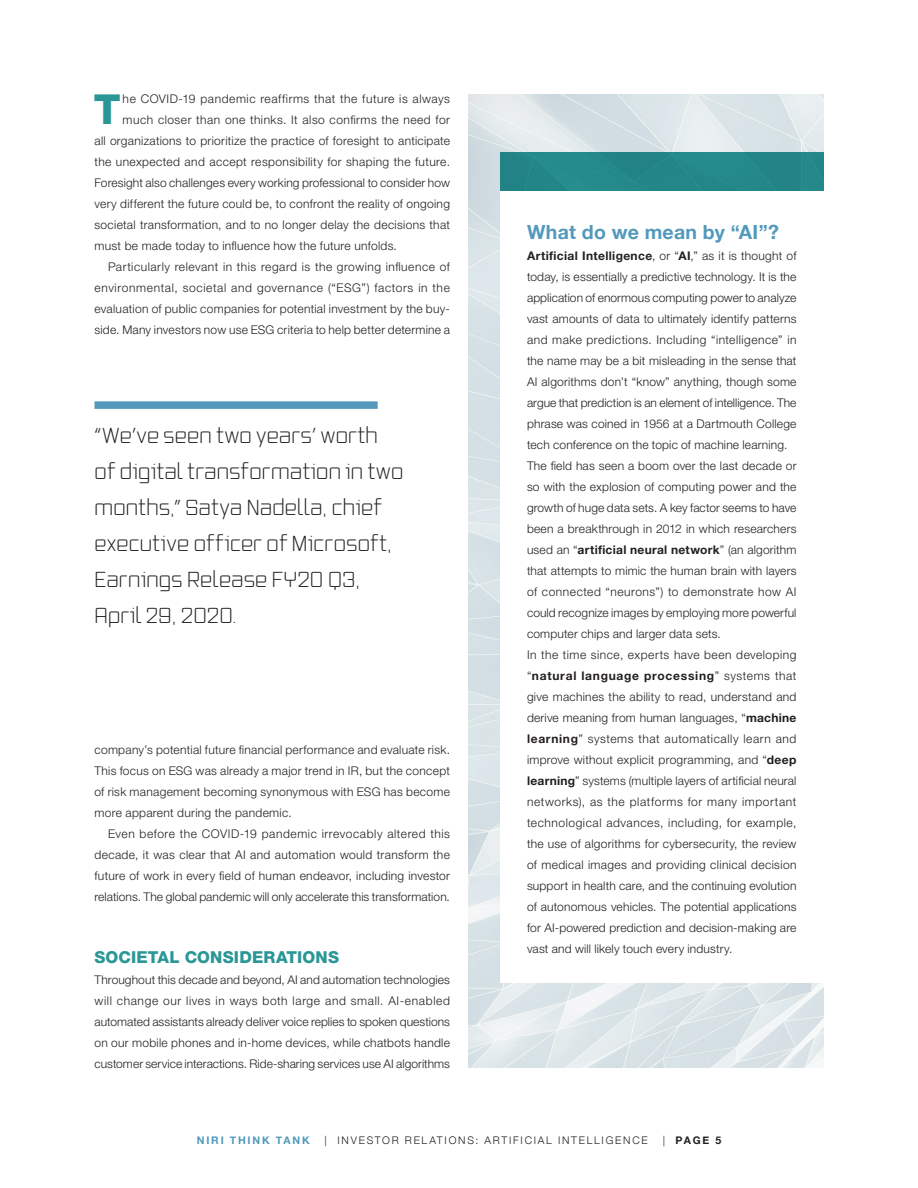
<style>
.page{position:relative;width:918px;height:1188px;background:#fff}
.page>*{position:absolute;margin:0;border:0;box-sizing:border-box;transform-origin:0 0}
.Body_Copy{font:800 41.4px "Helvetica Neue LT Pro";color:#2a9696}
.Pull_quote{font:300 21px/36px "Vox";letter-spacing:.025em;color:#231f20}
.Pull_quote-2{font:700 19.5px "Helvetica Neue";letter-spacing:.015em;color:#5299bc}
.Subhead{font:800 16.5px "Helvetica Neue LT Pro";letter-spacing:.01em;color:#2a9696}
.Body_Copy-2{font:300 12px/21px "Helvetica Neue LT Pro";letter-spacing:.02em;color:#231f20;text-align:justify}
.Body_Copy-3{font:300 12px "Helvetica Neue LT Pro";letter-spacing:.045em;color:#231f20}
.t1{font:300 10.5px "Helvetica Neue";letter-spacing:.17em;color:#231f20}
.t2{font:700 10.5px "Helvetica Neue";letter-spacing:.175em;color:#5299bc}
.t3{font:700 10.5px "Helvetica Neue";color:#231f20}
.s1{font-weight:700}
.s2{font-weight:300}
</style>
<div class="page">
<div style="left:94px;top:401px;width:284px;height:8px;background:#5299bc"></div>
<img style="left:468px;top:94px;width:356px;height:973px">
<div style="left:500px;top:152px;width:324px;height:39px;background:#238688"></div>
<div style="left:500px;top:191px;width:324px;height:792px;background:#fff"></div>
<p class="Body_Copy" style="left:94px;top:85px;width:28px">T</p>
<p class="Body_Copy-3" style="left:123px;top:91px;width:329px">he COVID-19 pandemic reaffirms that the future is always</p>
<p class="Body_Copy-3" style="left:123px;top:112px;width:329px">much closer than one thinks. It also confirms the need for</p>
<p class="Body_Copy-2" style="left:94px;top:130px;width:357px">all organizations to prioritize the practice of foresight to anticipate</p>
<p class="Body_Copy-2" style="left:94px;top:151px;width:357px">the unexpected and accept responsibility for shaping the future.</p>
<p class="Body_Copy-2" style="left:94px;top:172px;width:357px">Foresight also challenges every working professional to consider how</p>
<p class="Body_Copy-2" style="left:94px;top:193px;width:357px">very different the future could be, to confront the reality of ongoing</p>
<p class="Body_Copy-2" style="left:94px;top:214px;width:357px">societal transformation, and to no longer delay the decisions that</p>
<p class="Body_Copy-2" style="left:94px;top:235px;width:304px">must be made today to influence how the future unfolds.</p>
<p class="Body_Copy-2" style="left:94px;top:256px;width:357px;text-indent:14px">Particularly relevant in this regard is the growing influence of environmental, societal and governance (“ESG”) factors in the evaluation of public companies for potential investment by the buy&shy;side. Many investors now use ESG criteria to help better determine a</p>
<p class="Pull_quote" style="left:94px;top:417px;width:310px">“We’ve seen two years’ worth of digital transformation in two months,” Satya Nadella, chief executive officer of Microsoft,<br>Earnings Release FY20 Q3,<br>April 29, 2020.</p>
<p class="Body_Copy-2" style="left:94px;top:739px;width:357px">company’s potential future financial performance and evaluate risk.<br>This focus on ESG was already a major trend in IR, but the concept of risk management becoming synonymous with ESG has become more apparent during the pandemic.</p>
<p class="Body_Copy-2" style="left:94px;top:823px;width:357px;text-indent:14px">Even before the COVID-19 pandemic irrevocably altered this decade, it was clear that AI and automation would transform the future of work in every field of human endeavor, including investor relations. The global pandemic will only accelerate this transformation.</p>
<p class="Subhead" style="left:94px;top:947px;width:246px">SOCIETAL CONSIDERATIONS</p>
<p class="Body_Copy-2" style="left:94px;top:969px;width:357px">Throughout this decade and beyond, AI and automation technologies will change our lives in ways both large and small. AI-enabled automated assistants already deliver voice replies to spoken questions on our mobile phones and in-home devices, while chatbots handle customer service interactions. Ride-sharing services use AI algorithms</p>
<p class="Pull_quote-2" style="left:527px;top:217px;width:253px">What do we mean by “AI”?</p>
<p class="Body_Copy-2" style="left:527px;top:245px;width:271px"><span class="s1">Artificial Intelligence</span>, or “<span class="s1">AI</span>,” as it is thought of today, is essentially a predictive technology. It is the application of enormous computing power to analyze vast amounts of data to ultimately identify patterns and make predictions. Including “intelligence” in the name may be a bit misleading in the sense that AI algorithms don’t “know” anything, though some argue that prediction is an element of intelligence. The phrase was coined in 1956 at a Dartmouth College tech conference on the topic of machine learning.</p>
<p class="Body_Copy-2" style="left:527px;top:455px;width:271px">The field has seen a boom over the last decade or so with the explosion of computing power and the growth of huge data sets. A key factor seems to have been a breakthrough in 2012 in which researchers used an “<span class="s1">artificial neural network</span>” (an algorithm that attempts to mimic the human brain with layers of connected “neurons”) to demonstrate how AI could recognize images by employing more powerful computer chips and larger data sets.</p>
<p class="Body_Copy-2" style="left:527px;top:644px;width:271px">In the time since, experts have been developing “<span class="s1">natural language processing</span>” systems that give machines the ability to read, understand and derive meaning from human languages, “<span class="s1">machine learning</span>” systems that automatically learn and improve without explicit programming, and “<span class="s1">deep learning</span>” systems (multiple layers of artificial neural networks), as the platforms for many important technological advances, including, for example, the use of algorithms for cybersecurity, the review of medical images and providing clinical decision support in health care, and the continuing evolution of autonomous vehicles. The potential applications for AI-powered prediction and decision-making are vast and will likely touch every industry.</p>
<p class="t2" style="left:197px;top:1132px;width:114px">NIRI THINK TANK</p>
<p class="t1" style="left:325px;top:1131px;width:325px">| INVESTOR RELATIONS: ARTIFICIAL INTELLIGENCE</p>
<p class="t3" style="left:663px;top:1132px;width:60px"><span class="s2">|</span> PAGE 5</p>
</div>
